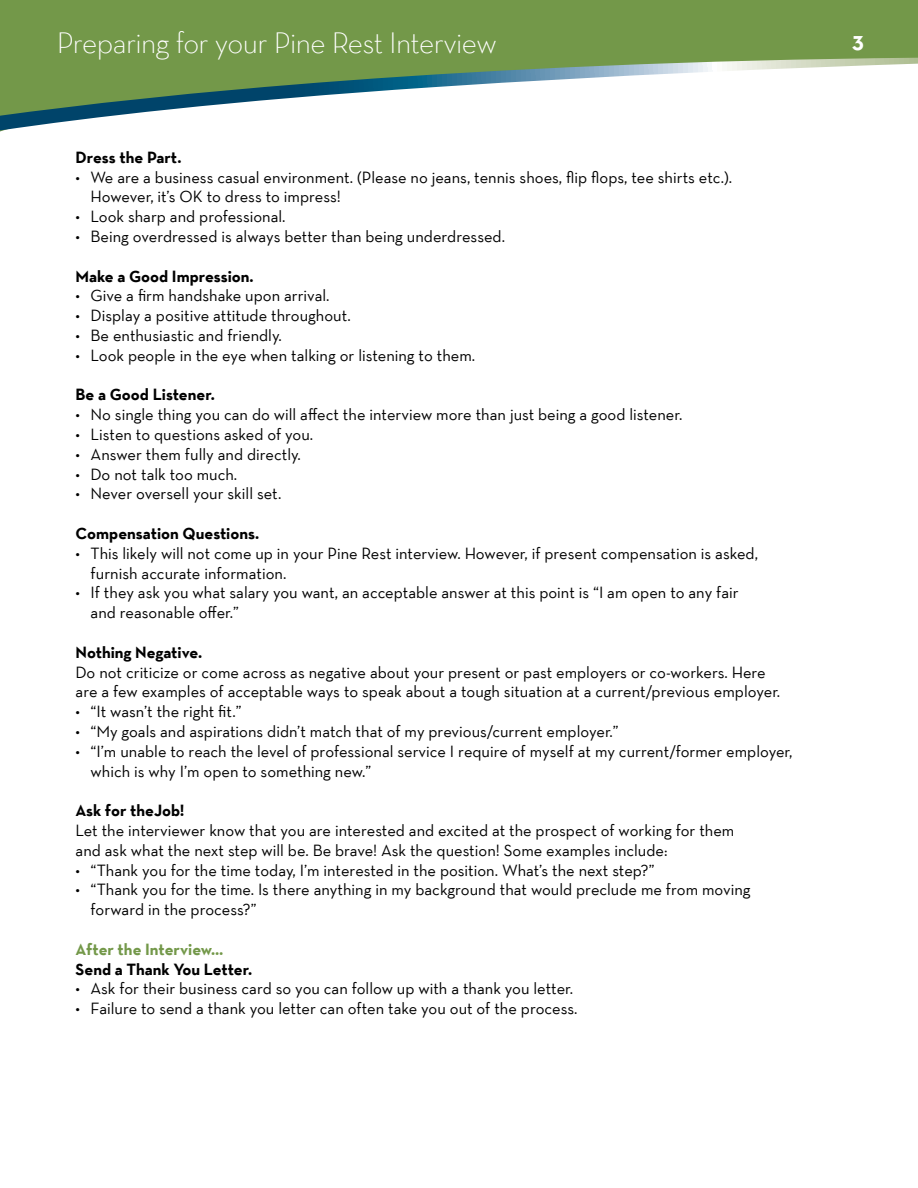
<style>
.page{position:relative;width:918px;height:1188px;background:#fff}
.page>*{position:absolute;margin:0;border:0;box-sizing:border-box;transform-origin:0 0}
.t1{font:300 30px "Neutra Text";letter-spacing:-.02em;color:#fff}
.t2{font:700 22.5px "Neutra Text";color:#fff}
.t3{font:16.5px/19.8px "Neutra Text";color:#000}
.t4{font:700 16.5px "Neutra Text";color:#000}
.t5{font:700 16.5px "Neutra Text";color:#739849}
</style>
<div class="page">
<div style="left:0;top:0;width:918px;height:132px;background:#739849"></div>
<svg style="left:0;top:58px;width:918px;height:72px"></svg>
<p class="t1" style="left:57px;top:25px;width:442px">Preparing for your Pine Rest Interview</p>
<p class="t2" style="left:852px;top:26px;width:13px">3</p>
<p class="t4" style="left:76px;top:147px;width:107px">Dress the Part.</p>
<p class="t3" style="left:91px;top:167px;width:643px;text-indent:-15px">• We are a business casual environment. (Please no jeans, tennis shoes, flip flops, tee shirts etc.).<br>However, it’s OK to dress to impress!</p>
<p class="t3" style="left:76px;top:206px;width:212px">• Look sharp and professional.</p>
<p class="t3" style="left:76px;top:226px;width:431px">• Being overdressed is always better than being underdressed.</p>
<p class="t4" style="left:76px;top:266px;width:180px">Make a Good Impression.</p>
<p class="t3" style="left:76px;top:286px;width:256px">• Give a firm handshake upon arrival.</p>
<p class="t3" style="left:76px;top:305px;width:277px">• Display a positive attitude throughout.</p>
<p class="t3" style="left:76px;top:325px;width:208px">• Be enthusiastic and friendly.</p>
<p class="t3" style="left:76px;top:345px;width:401px">• Look people in the eye when talking or listening to them.</p>
<p class="t4" style="left:76px;top:384px;width:141px">Be a Good Listener.</p>
<p class="t3" style="left:76px;top:404px;width:608px">• No single thing you can do will affect the interview more than just being a good listener.</p>
<p class="t3" style="left:76px;top:424px;width:239px">• Listen to questions asked of you.</p>
<p class="t3" style="left:76px;top:444px;width:227px">• Answer them fully and directly.</p>
<p class="t3" style="left:76px;top:464px;width:163px">• Do not talk too much.</p>
<p class="t3" style="left:76px;top:484px;width:207px">• Never oversell your skill set.</p>
<p class="t4" style="left:76px;top:523px;width:185px">Compensation Questions.</p>
<p class="t3" style="left:91px;top:543px;width:669px;text-indent:-15px">• This likely will not come up in your Pine Rest interview. However, if present compensation is asked, furnish accurate information.</p>
<p class="t3" style="left:91px;top:583px;width:650px;text-indent:-15px">• If they ask you what salary you want, an acceptable answer at this point is “I am open to any fair and reasonable offer.”</p>
<p class="t4" style="left:76px;top:642px;width:128px">Nothing Negative.</p>
<p class="t3" style="left:76px;top:662px;width:706px">Do not criticize or come across as negative about your present or past employers or co-workers. Here are a few examples of acceptable ways to speak about a tough situation at a current/previous employer.</p>
<p class="t3" style="left:76px;top:701px;width:168px">• “It wasn’t the right fit.”</p>
<p class="t3" style="left:76px;top:721px;width:545px">• “My goals and aspirations didn’t match that of my previous/current employer.”</p>
<p class="t3" style="left:91px;top:741px;width:703px;text-indent:-15px">• “I’m unable to reach the level of professional service I require of myself at my current/former employer, which is why I’m open to something new.”</p>
<p class="t4" style="left:76px;top:800px;width:111px">Ask for theJob!</p>
<p class="t3" style="left:76px;top:820px;width:660px">Let the interviewer know that you are interested and excited at the prospect of working for them and ask what the next step will be. Be brave! Ask the question! Some examples include:</p>
<p class="t3" style="left:76px;top:860px;width:580px">• “Thank you for the time today, I’m interested in the position. What’s the next step?”</p>
<p class="t3" style="left:91px;top:880px;width:662px;text-indent:-15px">• “Thank you for the time. Is there anything in my background that would preclude me from moving forward in the process?”</p>
<p class="t5" style="left:76px;top:939px;width:149px">After the Interview…</p>
<p class="t4" style="left:76px;top:959px;width:178px">Send a Thank You Letter.</p>
<p class="t3" style="left:76px;top:979px;width:499px">• Ask for their business card so you can follow up with a thank you letter.</p>
<p class="t3" style="left:76px;top:998px;width:503px">• Failure to send a thank you letter can often take you out of the process.</p>
</div>
